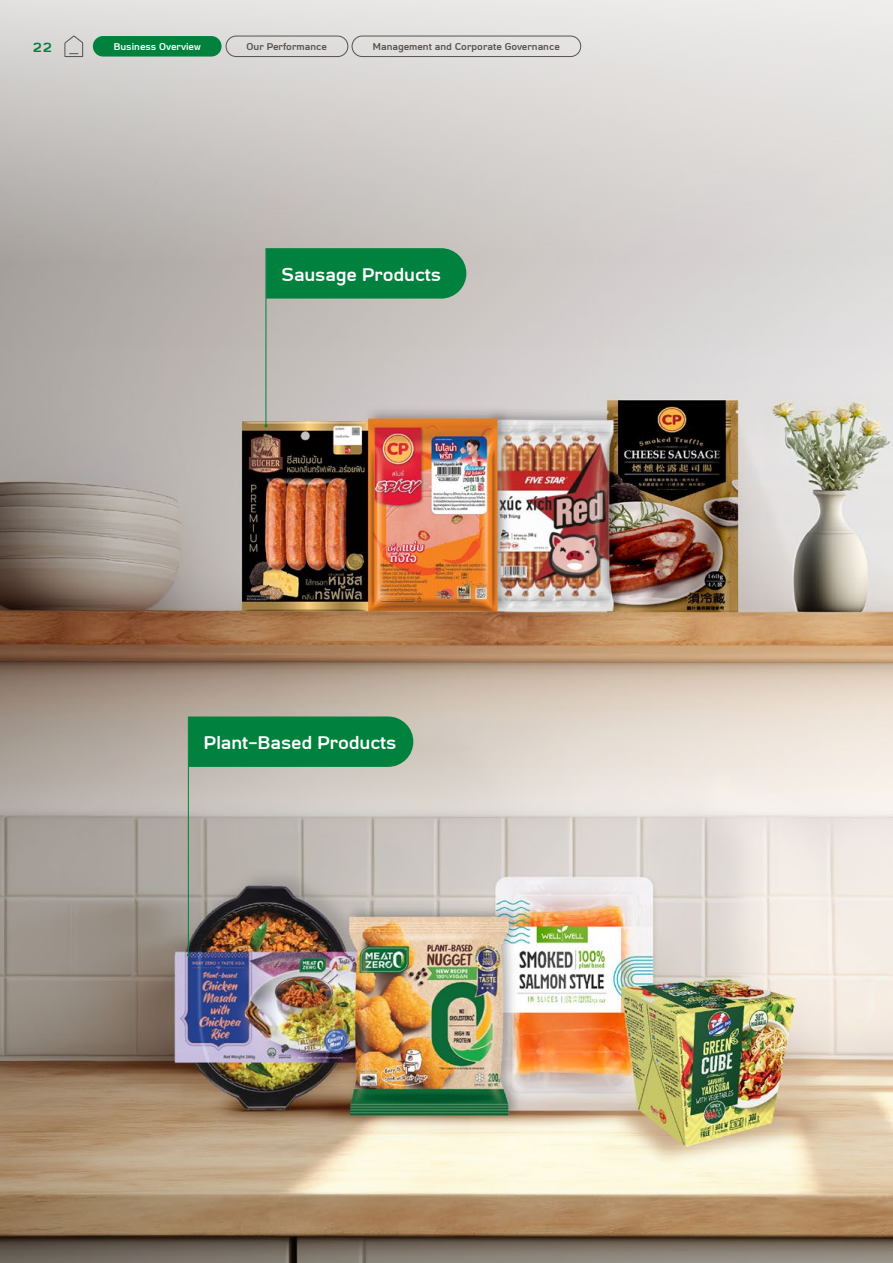
<style>
.page{position:relative;width:893px;height:1263px;background:#fff}
.page>*{position:absolute;margin:0;border:0;box-sizing:border-box;transform-origin:0 0}
.t1{font:600 24px "CPF Imm Sook";letter-spacing:-.005em;color:#fff}
.t2{font:600 18px "CPF Imm Sook";color:#00813d}
.t3{font:600 12.75px "CPF Imm Sook";color:#57514d}
.t4{font:600 12.75px "CPF Imm Sook";color:#fff}
</style>
<div class="page">
<img style="left:0;top:301px;width:893px;height:962px">
<svg style="left:0;top:0;width:893px;height:301px;background:#d3d0ce"></svg>
<div style="left:267px;top:248px;width:199px;height:51px;background:#00813d"></div>
<div style="left:189px;top:716px;width:224px;height:51px;background:#00813d"></div>
<hr style="left:266px;top:248px;width:1px;height:178px;background:#00813d">
<hr style="left:188px;top:716px;width:1px;height:239px;background:#00813d">
<svg style="left:64px;top:35px;width:19px;height:22px"></svg>
<div style="left:93px;top:36px;width:129px;height:21px;background:#00813d;border-radius:10px"></div>
<div style="left:226px;top:36px;width:122px;height:21px;border:1px solid #57514d;border-radius:10px"></div>
<div style="left:352px;top:36px;width:229px;height:21px;border:1px solid #57514d;border-radius:10px"></div>
<h2 class="t2" style="left:33px;top:38px;width:21px">22</h2>
<p class="t4" style="left:114px;top:40px;width:88px">Business Overview</p>
<p class="t3" style="left:247px;top:40px;width:82px">Our Performance</p>
<p class="t3" style="left:373px;top:40px;width:188px">Management and Corporate Governance</p>
<h1 class="t1" style="left:282px;top:261px;width:161px">Sausage Products</h1>
<h1 class="t1" style="left:204px;top:730px;width:194px">Plant-Based Products</h1>
</div>
